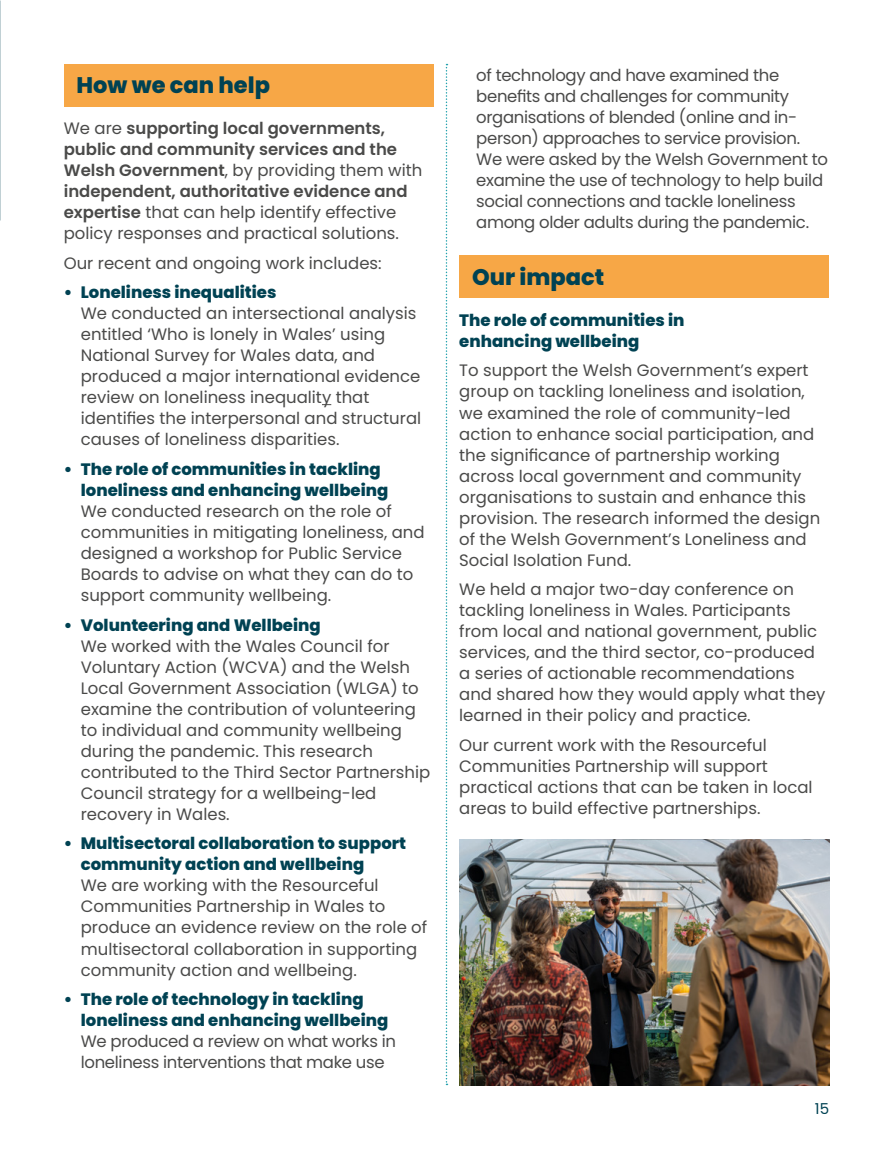
<style>
.page{position:relative;width:893px;height:1149px;background:#fff}
.page>*{position:absolute;margin:0;border:0;box-sizing:border-box;transform-origin:0 0}
.t1{font:800 22.5px "Poppins";color:#004253}
.t2{font:16.5px/21px "Poppins";color:#4a4a49}
.t3{font:16.5px/21px "Poppins";letter-spacing:-.02em;color:#4a4a49}
.t4{font:800 16.5px/21px "Poppins";color:#004253}
.t5{font:600 16.5px/21px "Poppins";color:#4a4a49}
.t6{font:15px "Poppins";color:#004253}
.s1{font-weight:400}
</style>
<div class="page">
<div style="left:64px;top:64px;width:370px;height:42px;background:#f7a746"></div>
<div style="left:459px;top:255px;width:370px;height:43px;background:#f7a746"></div>
<svg style="left:446px;top:64px;width:1px;height:1020px"></svg>
<img style="left:459px;top:839px;width:370px;height:245px">
<h1 class="t1" style="left:77px;top:72px;width:195px">How we can help</h1>
<p class="t5" style="left:64px;top:118px;width:360px"><span class="s1">We are</span> supporting local governments, public and community services and the Welsh Government<span class="s1">, by providing them with </span>independent, authoritative evidence and expertise <span class="s1">that can help identify effective policy responses and practical solutions.</span></p>
<p class="t2" style="left:64px;top:252px;width:319px">Our recent and ongoing work includes:</p>
<p class="t4" style="left:64px;top:282px;width:214px">• Loneliness inequalities</p>
<p class="t2" style="left:81px;top:303px;width:342px">We conducted an intersectional analysis entitled ‘Who is lonely in Wales’ using National Survey for Wales data, and produced a major international evidence review on loneliness inequality that identifies the interpersonal and structural causes of loneliness disparities.</p>
<p class="t4" style="left:81px;top:458px;width:309px;text-indent:-17px">• The role of communities in tackling loneliness and enhancing wellbeing</p>
<p class="t2" style="left:81px;top:500px;width:345px">We conducted research on the role of communities in mitigating loneliness, and designed a workshop for Public Service Boards to advise on what they can do to support community wellbeing.</p>
<p class="t4" style="left:64px;top:614px;width:258px">• Volunteering and Wellbeing</p>
<p class="t2" style="left:81px;top:635px;width:351px">We worked with the Wales Council for Voluntary Action (WCVA) and the Welsh Local Government Association (WLGA) to examine the contribution of volunteering to individual and community wellbeing during the pandemic. This research contributed to the Third Sector Partnership Council strategy for a wellbeing-led recovery in Wales.</p>
<p class="t4" style="left:81px;top:832px;width:327px;text-indent:-17px">• Multisectoral collaboration to support community action and wellbeing</p>
<p class="t2" style="left:81px;top:875px;width:348px">We are working with the Resourceful Communities Partnership in Wales to produce an evidence review on the role of multisectoral collaboration in supporting community action and wellbeing.</p>
<p class="t4" style="left:81px;top:988px;width:309px;text-indent:-17px">• The role of technology in tackling loneliness and enhancing wellbeing</p>
<p class="t3" style="left:81px;top:1030px;width:317px">We produced a review on what works in loneliness interventions that make use</p>
<p class="t3" style="left:476px;top:65px;width:353px">of technology and have examined the benefits and challenges for community organisations of blended (online and in&shy;person) approaches to service provision.<br>We were asked by the Welsh Government to examine the use of technology to help build social connections and tackle loneliness among older adults during the pandemic.</p>
<h1 class="t1" style="left:472px;top:264px;width:134px">Our impact</h1>
<p class="t4" style="left:459px;top:309px;width:227px">The role of communities in enhancing wellbeing</p>
<p class="t2" style="left:459px;top:360px;width:363px">To support the Welsh Government’s expert group on tackling loneliness and isolation, we examined the role of community-led action to enhance social participation, and the significance of partnership working across local government and community organisations to sustain and enhance this provision. The research informed the design of the Welsh Government’s Loneliness and Social Isolation Fund.</p>
<p class="t2" style="left:459px;top:578px;width:368px">We held a major two-day conference on tackling loneliness in Wales. Participants from local and national government, public services, and the third sector, co-produced a series of actionable recommendations and shared how they would apply what they learned in their policy and practice.</p>
<p class="t2" style="left:459px;top:734px;width:355px">Our current work with the Resourceful Communities Partnership will support practical actions that can be taken in local areas to build effective partnerships.</p>
<p class="t6" style="left:815px;top:1099px;width:16px">15</p>
</div>
